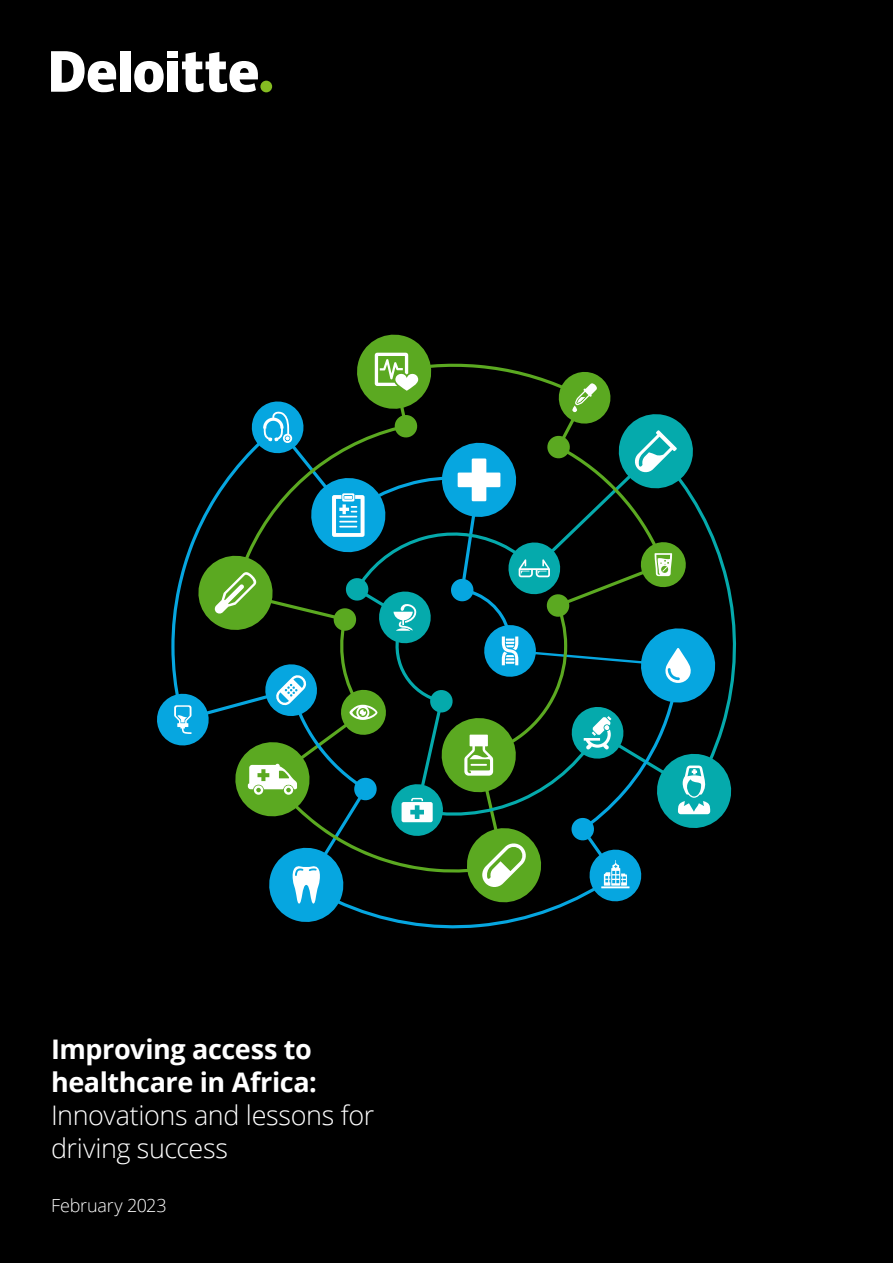
<style>
.page{position:relative;width:893px;height:1263px;background:#000}
.page>*{position:absolute;margin:0;border:0;box-sizing:border-box;transform-origin:0 0}
.t1{font:300 27px/33px "Open Sans";letter-spacing:-.015em;color:#fff}
.t2{font:700 27px/33px "Open Sans";letter-spacing:-.015em;color:#fff}
.t3{font:300 18px "Open Sans";letter-spacing:-.015em;color:#fff}
</style>
<div class="page">
<div style="left:260px;top:81px;width:12px;height:11px;background:#85bc22;border-radius:50%"></div>
<div style="left:120px;top:51px;width:10px;height:41px;background:#fff"></div>
<svg style="left:134px;top:61px;width:30px;height:31px"></svg>
<div style="left:168px;top:61px;width:10px;height:31px;background:#fff"></div>
<div style="left:168px;top:51px;width:10px;height:7px;background:#fff"></div>
<svg style="left:182px;top:52px;width:76px;height:40px"></svg>
<svg style="left:51px;top:51px;width:65px;height:41px"></svg>
<svg style="left:153px;top:329px;width:586px;height:602px;background:#102b25"></svg>
<p class="t2" style="left:51px;top:1032px;width:267px">Improving access to healthcare in Africa:</p>
<p class="t1" style="left:51px;top:1098px;width:325px">Innovations and lessons for driving success</p>
<p class="t3" style="left:51px;top:1193px;width:117px">February 2023</p>
</div>
